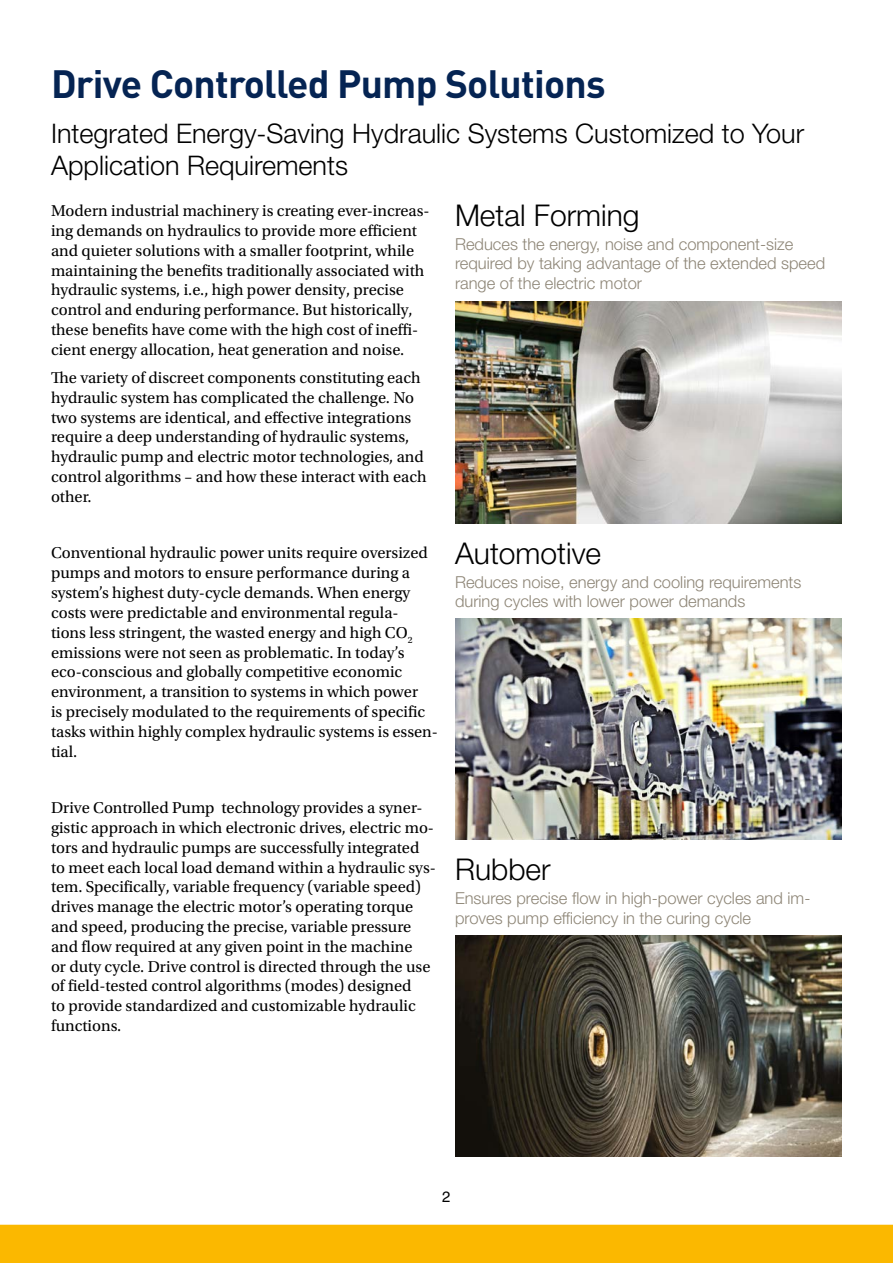
<style>
.page{position:relative;width:893px;height:1263px;background:#fff}
.page>*{position:absolute;margin:0;border:0;box-sizing:border-box;transform-origin:0 0}
.t1{font:700 39px "DINOT";letter-spacing:-.02em;color:#052453}
.t2{font:300 30px "Helvetica Neue LT Std";color:#000}
.t3{font:300 27px/32.4px "Helvetica Neue LT Std";color:#000}
.t4{font:16.5px/19.8px "Utopia Std";color:#000}
.t5{font:300 16.5px/19.8px "Helvetica Neue LT Std";color:#8e8677}
.t6{font:15px "Helvetica";color:#000}
</style>
<div class="page">
<img style="left:455px;top:935px;width:387px;height:222px">
<img style="left:455px;top:619px;width:387px;height:221px">
<img style="left:455px;top:302px;width:387px;height:221px">
<div style="left:0;top:1225px;width:893px;height:38px;background:#fbb800"></div>
<p class="t1" style="left:51px;top:57px;width:556px">Drive Controlled Pump Solutions</p>
<p class="t3" style="left:51px;top:116px;width:755px">Integrated Energy-Saving Hydraulic Systems Customized to Your<br>Application Requirements</p>
<p class="t4" style="left:51px;top:201px;width:380px">Modern industrial machinery is creating ever-increas&shy;ing demands on hydraulics to provide more efficient and quieter solutions with a smaller footprint, while maintaining the benefits traditionally associated with hydraulic systems, i.e., high power density, precise control and enduring performance. But historically, these benefits have come with the high cost of ineffi&shy;cient energy allocation, heat generation and noise.</p>
<p class="t4" style="left:51px;top:368px;width:377px">The variety of discreet components constituting each hydraulic system has complicated the challenge. No two systems are identical, and effective integrations require a deep understanding of hydraulic systems, hydraulic pump and electric motor technologies, and control algorithms – and how these interact with each other.</p>
<p class="t4" style="left:51px;top:543px;width:388px">Conventional hydraulic power units require oversized pumps and motors to ensure performance during a system’s highest duty-cycle demands. When energy costs were predictable and environmental regula-<br>tions less stringent, the wasted energy and high CO<sub>2 </sub>emissions were not seen as problematic. In today’s eco-conscious and globally competitive economic environment, a transition to systems in which power<br>is precisely modulated to the requirements of specific tasks within highly complex hydraulic systems is essen&shy;tial.</p>
<p class="t2" style="left:455px;top:197px;width:186px">Metal Forming</p>
<p class="t5" style="left:455px;top:233px;width:372px">Reduces the energy, noise and component-size required by taking advantage of the extended speed range of the electric motor</p>
<p class="t2" style="left:455px;top:535px;width:148px">Automotive</p>
<p class="t5" style="left:455px;top:571px;width:348px">Reduces noise, energy and cooling requirements during cycles with lower power demands</p>
<p class="t4" style="left:51px;top:798px;width:386px">Drive Controlled Pump technology provides a syner&shy;gistic approach in which electronic drives, electric mo&shy;tors and hydraulic pumps are successfully integrated to meet each local load demand within a hydraulic sys&shy;tem. Specifically, variable frequency (variable speed) drives manage the electric motor’s operating torque and speed, producing the precise, variable pressure and flow required at any given point in the machine<br>or duty cycle. Drive control is directed through the use of field-tested control algorithms (modes) designed<br>to provide standardized and customizable hydraulic functions.</p>
<p class="t2" style="left:455px;top:851px;width:97px">Rubber</p>
<p class="t5" style="left:455px;top:888px;width:357px">Ensures precise flow in high-power cycles and im&shy;proves pump efficiency in the curing cycle</p>
<p class="t6" style="left:442px;top:1188px;width:10px">2</p>
</div>
